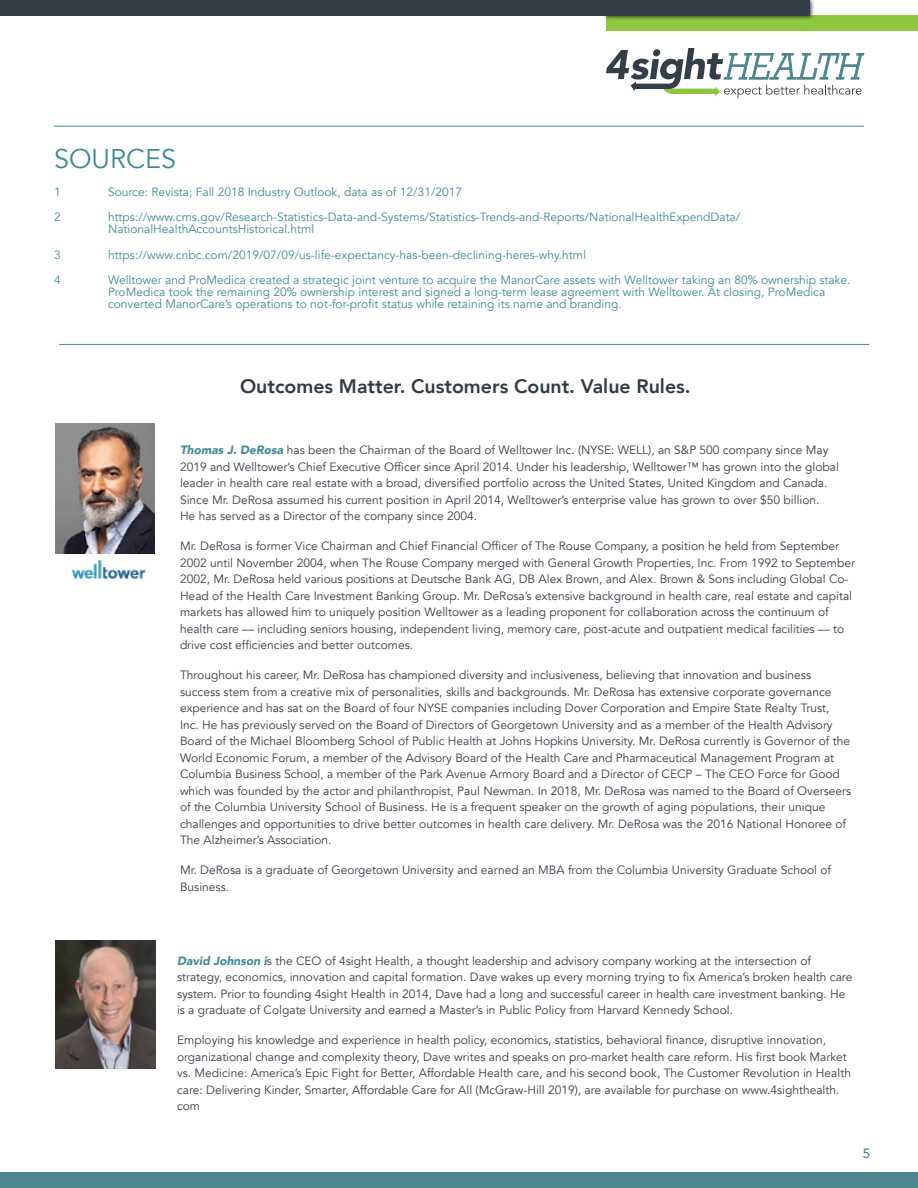
<style>
.page{position:relative;width:918px;height:1188px;background:#fff}
.page>*{position:absolute;margin:0;border:0;box-sizing:border-box;transform-origin:0 0}
.t1{font:27px "Avenir";color:#3e8b94}
.t2{font:800 19.5px "Avenir";color:#303c42}
.t3{font:500 13.5px "Avenir";color:#3e8b94}
.t4{font:12px/16.5px "Avenir";color:#333e48}
.t5{font:12px/12px "Avenir";color:#3e8b94}
.s1{font-weight:900;font-style:italic;color:#3e8b94}
</style>
<div class="page">
<div style="left:0;top:1172px;width:918px;height:16px;background:#4e868e"></div>
<svg style="left:606px;top:48px;width:258px;height:50px"></svg>
<div style="left:606px;top:16px;width:312px;height:15px;background:#8dc63f"></div>
<div style="left:604px;top:0;width:211px;height:21px;background:#000;opacity:.75"></div>
<div style="left:0;top:0;width:810px;height:16px;background:#333e48"></div>
<hr style="left:59px;top:344px;width:810px;height:1px;background:#3e8b94">
<img style="left:71px;top:559px;width:75px;height:21px">
<hr style="left:54px;top:126px;width:810px;height:1px;background:#3e8b94">
<img style="left:56px;top:941px;width:99px;height:128px">
<img style="left:56px;top:423px;width:98px;height:131px">
<h1 class="t1" style="left:54px;top:143px;width:124px">SOURCES</h1>
<p class="t5" style="left:54px;top:186px;width:8px">1</p>
<p class="t5" style="left:108px;top:186px;width:356px">Source: Revista; Fall 2018 Industry Outlook, data as of 12/31/2017</p>
<p class="t5" style="left:54px;top:211px;width:8px">2</p>
<p class="t5" style="left:108px;top:211px;width:634px">https://www.cms.gov/Research-Statistics-Data-and-Systems/Statistics-Trends-and-Reports/NationalHealthExpendData/<br>NationalHealthAccountsHistorical.html</p>
<p class="t5" style="left:54px;top:249px;width:8px">3</p>
<p class="t5" style="left:108px;top:249px;width:480px">https://www.cnbc.com/2019/07/09/us-life-expectancy-has-been-declining-heres-why.html</p>
<p class="t5" style="left:54px;top:274px;width:8px">4</p>
<p class="t5" style="left:108px;top:274px;width:744px">Welltower and ProMedica created a strategic joint venture to acquire the ManorCare assets with Welltower taking an 80% ownership stake.<br>ProMedica took the remaining 20% ownership interest and signed a long-term lease agreement with Welltower. At closing, ProMedica converted ManorCare’s operations to not-for-profit status while retaining its name and branding.</p>
<h2 class="t2" style="left:240px;top:371px;width:452px">Outcomes Matter. Customers Count. Value Rules.</h2>
<p class="t4" style="left:180px;top:442px;width:660px"><span class="s1">Thomas J. DeRosa</span> has been the Chairman of the Board of Welltower Inc. (NYSE: WELL), an S&amp;P 500 company since May 2019 and Welltower’s Chief Executive Officer since April 2014. Under his leadership, Welltower™ has grown into the global leader in health care real estate with a broad, diversified portfolio across the United States, United Kingdom and Canada.<br>Since Mr. DeRosa assumed his current position in April 2014, Welltower’s enterprise value has grown to over $50 billion.<br>He has served as a Director of the company since 2004.</p>
<p class="t4" style="left:180px;top:538px;width:677px">Mr. DeRosa is former Vice Chairman and Chief Financial Officer of The Rouse Company, a position he held from September 2002 until November 2004, when The Rouse Company merged with General Growth Properties, Inc. From 1992 to September 2002, Mr. DeRosa held various positions at Deutsche Bank AG, DB Alex Brown, and Alex. Brown &amp; Sons including Global Co-Head of the Health Care Investment Banking Group. Mr. DeRosa’s extensive background in health care, real estate and capital markets has allowed him to uniquely position Welltower as a leading proponent for collaboration across the continuum of health care — including seniors housing, independent living, memory care, post-acute and outpatient medical facilities — to drive cost efficiencies and better outcomes.</p>
<p class="t4" style="left:180px;top:667px;width:673px">Throughout his career, Mr. DeRosa has championed diversity and inclusiveness, believing that innovation and business success stem from a creative mix of personalities, skills and backgrounds. Mr. DeRosa has extensive corporate governance experience and has sat on the Board of four NYSE companies including Dover Corporation and Empire State Realty Trust, Inc. He has previously served on the Board of Directors of Georgetown University and as a member of the Health Advisory Board of the Michael Bloomberg School of Public Health at Johns Hopkins University. Mr. DeRosa currently is Governor of the World Economic Forum, a member of the Advisory Board of the Health Care and Pharmaceutical Management Program at Columbia Business School, a member of the Park Avenue Armory Board and a Director of CECP – The CEO Force for Good which was founded by the actor and philanthropist, Paul Newman. In 2018, Mr. DeRosa was named to the Board of Overseers of the Columbia University School of Business. He is a frequent speaker on the growth of aging populations, their unique challenges and opportunities to drive better outcomes in health care delivery. Mr. DeRosa was the 2016 National Honoree of The Alzheimer’s Association.</p>
<p class="t4" style="left:180px;top:862px;width:653px">Mr. DeRosa is a graduate of Georgetown University and earned an MBA from the Columbia University Graduate School of<br>Business.</p>
<p class="t4" style="left:177px;top:952px;width:677px"><span class="s1">David Johnson i</span>s the CEO of 4sight Health, a thought leadership and advisory company working at the intersection of strategy, economics, innovation and capital formation. Dave wakes up every morning trying to fix America’s broken health care system. Prior to founding 4sight Health in 2014, Dave had a long and successful career in health care investment banking. He is a graduate of Colgate University and earned a Master’s in Public Policy from Harvard Kennedy School.</p>
<p class="t4" style="left:177px;top:1032px;width:676px">Employing his knowledge and experience in health policy, economics, statistics, behavioral finance, disruptive innovation, organizational change and complexity theory, Dave writes and speaks on pro-market health care reform. His first book Market vs. Medicine: America’s Epic Fight for Better, Affordable Health care, and his second book, The Customer Revolution in Health care: Delivering Kinder, Smarter, Affordable Care for All (McGraw-Hill 2019), are available for purchase on www.4sighthealth. com</p>
<p class="t3" style="left:863px;top:1142px;width:9px">5</p>
</div>
